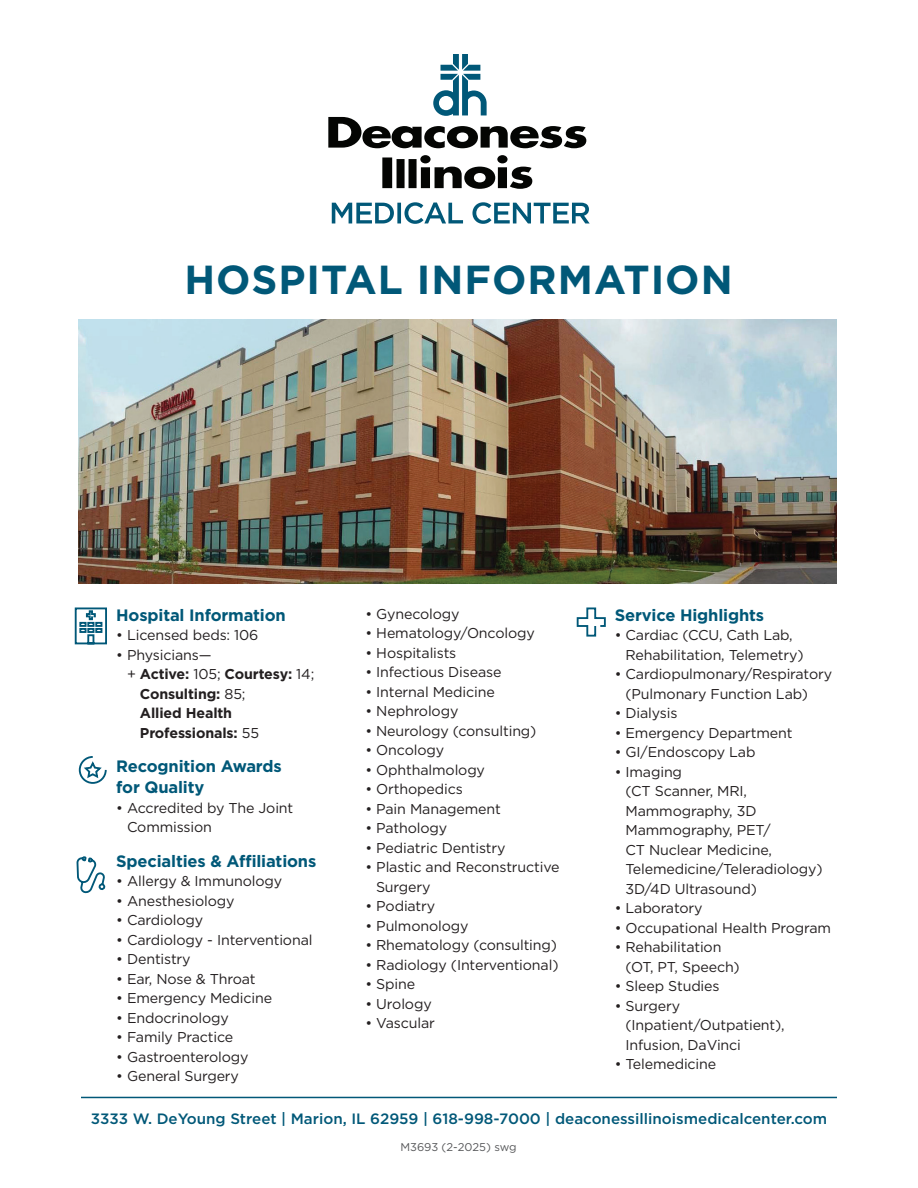
<style>
.page{position:relative;width:918px;height:1188px;background:#fff}
.page>*{position:absolute;margin:0;border:0;box-sizing:border-box;transform-origin:0 0}
.t1{font:700 40.5px "Gotham";letter-spacing:.025em;color:#015878}
.t2{font:700 16.5px/21px "Gotham";letter-spacing:-.01em;color:#015878}
.t3{font:500 15px "Gotham";color:#015878}
.t4{font:14.25px/19.5px "Gotham";letter-spacing:-.01em;color:#231f20}
.t5{font:700 14.25px "Gotham";letter-spacing:-.01em;color:#231f20}
.t6{font:11.25px "Gotham";letter-spacing:-.01em;color:#57585a}
.s1{font-weight:400}
</style>
<div class="page">
<hr style="left:81px;top:1097px;width:756px;height:1px;background:#015878">
<svg style="left:74px;top:607px;width:33px;height:38px"></svg>
<svg style="left:76px;top:856px;width:30px;height:38px"></svg>
<svg style="left:78px;top:756px;width:29px;height:28px"></svg>
<svg style="left:576px;top:607px;width:30px;height:30px"></svg>
<img style="left:79px;top:320px;width:758px;height:264px">
<svg style="left:382px;top:155px;width:150px;height:34px"></svg>
<svg style="left:328px;top:54px;width:258px;height:94px"></svg>
<svg style="left:332px;top:202px;width:258px;height:22px"></svg>
<h1 class="t1" style="left:184px;top:253px;width:550px">HOSPITAL INFORMATION</h1>
<p class="t2" style="left:116px;top:604px;width:171px">Hospital Information</p>
<p class="t4" style="left:116px;top:625px;width:144px">• Licensed beds: 106</p>
<p class="t4" style="left:116px;top:645px;width:97px">• Physicians—</p>
<p class="t5" style="left:127px;top:665px;width:189px"><span class="s1">+</span> Active: <span class="s1">105;</span> Courtesy: <span class="s1">14;</span></p>
<p class="t5" style="left:140px;top:684px;width:107px">Consulting: <span class="s1">85;</span></p>
<p class="t5" style="left:140px;top:704px;width:94px">Allied Health</p>
<p class="t5" style="left:140px;top:723px;width:121px">Professionals: <span class="s1">55</span></p>
<p class="t2" style="left:116px;top:756px;width:167px">Recognition Awards for Quality</p>
<p class="t4" style="left:127px;top:798px;width:168px;text-indent:-11px">• Accredited by The Joint<br>Commission</p>
<p class="t2" style="left:116px;top:850px;width:202px">Specialties &amp; Affiliations</p>
<p class="t4" style="left:116px;top:871px;width:167px">• Allergy &amp; Immunology</p>
<p class="t4" style="left:116px;top:891px;width:120px">• Anesthesiology</p>
<p class="t4" style="left:116px;top:910px;width:89px">• Cardiology</p>
<p class="t4" style="left:116px;top:930px;width:198px">• Cardiology - Interventional</p>
<p class="t4" style="left:116px;top:949px;width:76px">• Dentistry</p>
<p class="t4" style="left:116px;top:969px;width:141px">• Ear, Nose &amp; Throat</p>
<p class="t4" style="left:116px;top:988px;width:157px">• Emergency Medicine</p>
<p class="t4" style="left:116px;top:1008px;width:114px">• Endocrinology</p>
<p class="t4" style="left:116px;top:1027px;width:118px">• Family Practice</p>
<p class="t4" style="left:116px;top:1047px;width:134px">• Gastroenterology</p>
<p class="t4" style="left:116px;top:1066px;width:124px">• General Surgery</p>
<p class="t4" style="left:366px;top:604px;width:96px">• Gynecology</p>
<p class="t4" style="left:366px;top:623px;width:171px">• Hematology/Oncology</p>
<p class="t4" style="left:366px;top:643px;width:92px">• Hospitalists</p>
<p class="t4" style="left:366px;top:662px;width:138px">• Infectious Disease</p>
<p class="t4" style="left:366px;top:682px;width:131px">• Internal Medicine</p>
<p class="t4" style="left:366px;top:701px;width:94px">• Nephrology</p>
<p class="t4" style="left:366px;top:721px;width:172px">• Neurology (consulting)</p>
<p class="t4" style="left:366px;top:740px;width:80px">• Oncology</p>
<p class="t4" style="left:366px;top:760px;width:121px">• Ophthalmology</p>
<p class="t4" style="left:366px;top:779px;width:99px">• Orthopedics</p>
<p class="t4" style="left:366px;top:799px;width:137px">• Pain Management</p>
<p class="t4" style="left:366px;top:818px;width:83px">• Pathology</p>
<p class="t4" style="left:366px;top:838px;width:141px">• Pediatric Dentistry</p>
<p class="t4" style="left:376px;top:857px;width:185px;text-indent:-11px">• Plastic and Reconstructive<br>Surgery</p>
<p class="t4" style="left:366px;top:896px;width:71px">• Podiatry</p>
<p class="t4" style="left:366px;top:916px;width:104px">• Pulmonology</p>
<p class="t4" style="left:366px;top:935px;width:193px">• Rhematology (consulting)</p>
<p class="t4" style="left:366px;top:955px;width:195px">• Radiology (Interventional)</p>
<p class="t4" style="left:366px;top:974px;width:51px">• Spine</p>
<p class="t4" style="left:366px;top:994px;width:68px">• Urology</p>
<p class="t4" style="left:366px;top:1013px;width:71px">• Vascular</p>
<p class="t2" style="left:615px;top:604px;width:151px">Service Highlights</p>
<p class="t4" style="left:626px;top:625px;width:180px;text-indent:-11px">• Cardiac (CCU, Cath Lab,<br>Rehabilitation, Telemetry)</p>
<p class="t4" style="left:626px;top:664px;width:208px;text-indent:-11px">• Cardiopulmonary/Respiratory (Pulmonary Function Lab)</p>
<p class="t4" style="left:615px;top:703px;width:64px">• Dialysis</p>
<p class="t4" style="left:615px;top:723px;width:179px">• Emergency Department</p>
<p class="t4" style="left:615px;top:742px;width:142px">• GI/Endoscopy Lab</p>
<p class="t4" style="left:626px;top:762px;width:199px;text-indent:-11px">• Imaging<br>(CT Scanner, MRI,<br>Mammography, 3D<br>Mammography, PET/<br>CT Nuclear Medicine,<br>Telemedicine/Teleradiology)<br>3D/4D Ultrasound)</p>
<p class="t4" style="left:615px;top:898px;width:89px">• Laboratory</p>
<p class="t4" style="left:615px;top:918px;width:218px">• Occupational Health Program</p>
<p class="t4" style="left:626px;top:937px;width:116px;text-indent:-11px">• Rehabilitation (OT, PT, Speech)</p>
<p class="t4" style="left:615px;top:976px;width:106px">• Sleep Studies</p>
<p class="t4" style="left:626px;top:995px;width:161px;text-indent:-11px">• Surgery (Inpatient/Outpatient),<br>Infusion, DaVinci</p>
<p class="t4" style="left:615px;top:1054px;width:103px">• Telemedicine</p>
<p class="t3" style="left:91px;top:1109px;width:738px">3333 W. DeYoung Street | Marion, IL 62959 | 618-998-7000 | deaconessillinoismedicalcenter.com</p>
<p class="t6" style="left:400px;top:1140px;width:118px">M3693 (2-2025) swg</p>
</div>
